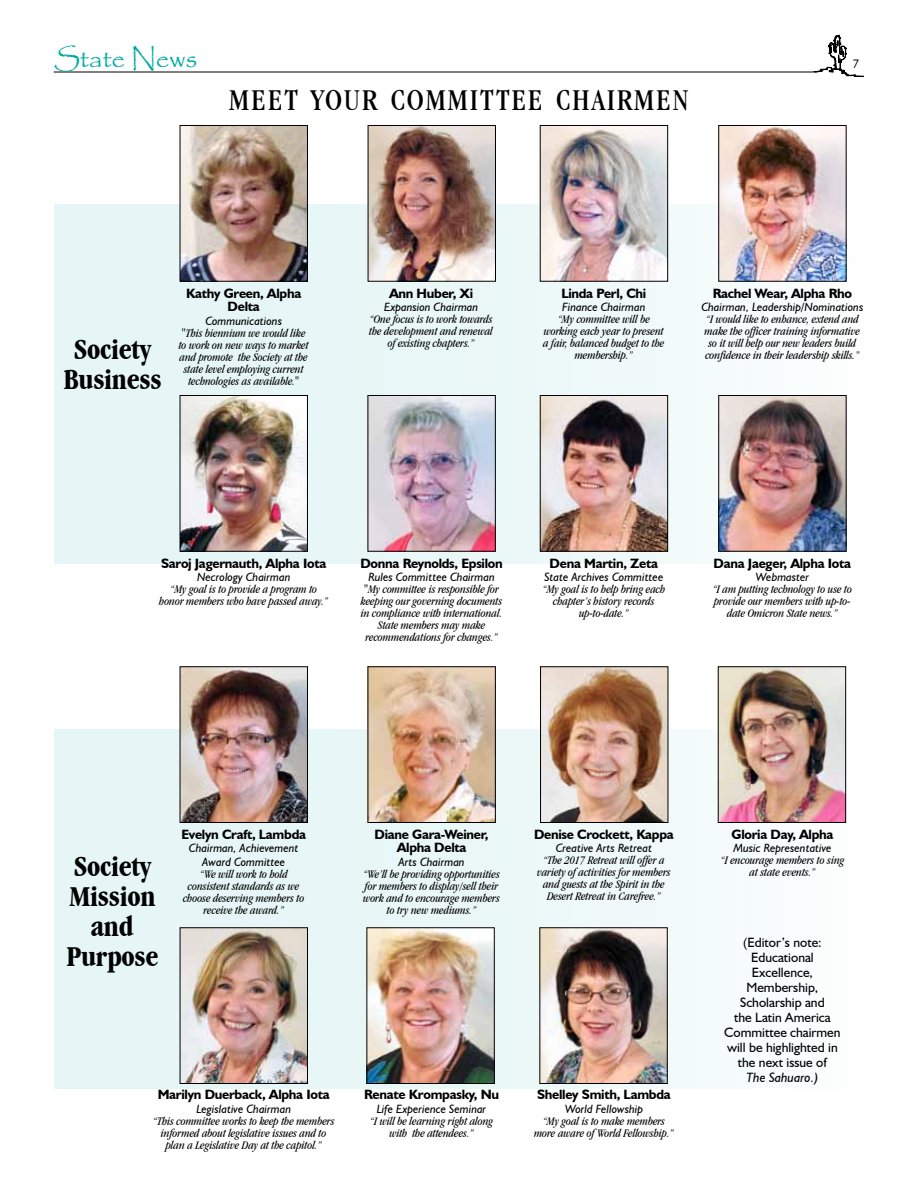
<style>
.page{position:relative;width:918px;height:1188px;background:#fff}
.page>*{position:absolute;margin:0;border:0;box-sizing:border-box;transform-origin:0 0}
.t1{font:condensed 31.5px "Garamond IT Cby BT";letter-spacing:.055em;color:#000}
.t2{font:700 condensed 30px/30px "Garamond IT Cby BT";letter-spacing:-.01em;color:#000;text-align:center}
.t3{font:27px "Papyrus";letter-spacing:-.01em;color:#00a9a1}
.t4{font:700 13.5px/13.5px "Humanist 521 BT";letter-spacing:-.02em;color:#000;text-align:center}
.t5{font:13.5px/15px "Humanist 521 BT";color:#000;text-align:center}
.t6{font:italic 13.5px "Humanist 521 BT";color:#000}
.t7{font:italic condensed 12px/12px "Garamond IT Cby BT";letter-spacing:-.01em;color:#000;text-align:center}
.t8{font:italic 12px/13.5px "Humanist 521 BT";color:#000;text-align:center}
.t9{font:12px "Futura BT";color:#000}
</style>
<div class="page">
<svg style="left:813px;top:35px;width:51px;height:42px"></svg>
<hr style="left:54px;top:72px;width:759px;height:1px;background:#000">
<div style="left:54px;top:204px;width:811px;height:360px;background:linear-gradient(to right,#e3f6f6,#f3f7f7)"></div>
<div style="left:54px;top:729px;width:811px;height:360px;background:linear-gradient(to right,#dff2f2,#f5f8f8)"></div>
<img style="left:542px;top:127px;width:124px;height:152px">
<div style="left:540px;top:125px;width:128px;height:156px;border:1px solid #000"></div>
<img style="left:721px;top:127px;width:123px;height:152px">
<img style="left:182px;top:127px;width:124px;height:152px">
<div style="left:180px;top:125px;width:128px;height:156px;border:1px solid #000"></div>
<img style="left:370px;top:127px;width:124px;height:152px">
<div style="left:368px;top:125px;width:128px;height:156px;border:1px solid #000"></div>
<img style="left:542px;top:397px;width:124px;height:152px">
<div style="left:540px;top:395px;width:128px;height:156px;border:1px solid #000"></div>
<img style="left:721px;top:397px;width:123px;height:152px">
<img style="left:182px;top:397px;width:124px;height:152px">
<div style="left:180px;top:395px;width:128px;height:156px;border:1px solid #000"></div>
<img style="left:370px;top:397px;width:124px;height:152px">
<div style="left:368px;top:395px;width:128px;height:156px;border:1px solid #000"></div>
<img style="left:542px;top:669px;width:124px;height:152px">
<div style="left:540px;top:667px;width:128px;height:156px;border:1px solid #000"></div>
<img style="left:720px;top:669px;width:124px;height:152px">
<div style="left:718px;top:667px;width:128px;height:156px;border:1px solid #000"></div>
<img style="left:182px;top:669px;width:124px;height:152px">
<div style="left:180px;top:667px;width:128px;height:156px;border:1px solid #000"></div>
<img style="left:370px;top:669px;width:124px;height:152px">
<div style="left:368px;top:667px;width:128px;height:156px;border:1px solid #000"></div>
<img style="left:542px;top:930px;width:123px;height:152px">
<img style="left:182px;top:930px;width:124px;height:152px">
<div style="left:180px;top:928px;width:128px;height:156px;border:1px solid #000"></div>
<img style="left:369px;top:930px;width:123px;height:152px">
<div style="left:367px;top:928px;width:127px;height:156px;border:1px solid #000"></div>
<h3 class="t3" style="left:54px;top:42px;width:145px">State News</h3>
<h1 class="t1" style="left:229px;top:82px;width:461px">MEET YOUR COMMITTEE CHAIRMEN</h1>
<p class="t9" style="left:852px;top:57px;width:9px">7</p>
<h2 class="t2" style="left:63px;top:334px;width:100px">Society<br>Business</h2>
<p class="t4" style="left:186px;top:286px;width:117px">Kathy Green, Alpha<br>Delta</p>
<p class="t8" style="left:205px;top:314px;width:78px">Communications</p>
<p class="t7" style="left:179px;top:327px;width:131px">"This biennium we would like to work on new ways to market and promote the Society at the state level employing current technologies as available."</p>
<p class="t4" style="left:389px;top:286px;width:86px">Ann Huber, Xi</p>
<p class="t8" style="left:384px;top:300px;width:96px">Expansion Chairman</p>
<p class="t7" style="left:369px;top:313px;width:125px">“One focus is to work towards the development and renewal of existing chapters.”</p>
<p class="t4" style="left:561px;top:286px;width:86px">Linda Perl, Chi</p>
<p class="t8" style="left:562px;top:300px;width:85px">Finance Chairman</p>
<p class="t7" style="left:543px;top:313px;width:123px">“My committee will be working each year to present a fair, balanced budget to the membership.”</p>
<p class="t4" style="left:713px;top:286px;width:141px">Rachel Wear, Alpha Rho</p>
<p class="t8" style="left:701px;top:300px;width:163px">Chairman, Leadership/Nominations</p>
<p class="t7" style="left:705px;top:313px;width:157px">“I would like to enhance, extend and make the officer training informative so it will help our new leaders build confidence in their leadership skills.”</p>
<p class="t4" style="left:161px;top:556px;width:167px">Saroj Jagernauth, Alpha Iota</p>
<p class="t8" style="left:197px;top:570px;width:95px">Necrology Chairman</p>
<p class="t7" style="left:159px;top:583px;width:171px">“My goal is to provide a program to honor members who have passed away.”</p>
<p class="t4" style="left:361px;top:556px;width:144px">Donna Reynolds, Epsilon</p>
<p class="t8" style="left:369px;top:570px;width:128px">Rules Committee Chairman</p>
<p class="t7" style="left:361px;top:583px;width:143px">"My committee is responsible for keeping our governing documents in compliance with international.<br>State members may make recommendations for changes.”</p>
<p class="t4" style="left:550px;top:556px;width:110px">Dena Martin, Zeta</p>
<p class="t8" style="left:544px;top:570px;width:120px">State Archives Committee</p>
<p class="t7" style="left:543px;top:583px;width:124px">“My goal is to help bring each chapter’s history records up-to-date.”</p>
<p class="t4" style="left:714px;top:556px;width:139px">Dana Jaeger, Alpha Iota</p>
<p class="t8" style="left:756px;top:570px;width:55px">Webmaster</p>
<p class="t7" style="left:713px;top:583px;width:141px">“I am putting technology to use to provide our members with up-to&shy;date Omicron State news.”</p>
<h2 class="t2" style="left:66px;top:851px;width:94px">Society<br>Mission and<br>Purpose</h2>
<p class="t4" style="left:181px;top:827px;width:126px">Evelyn Craft, Lambda</p>
<p class="t8" style="left:189px;top:841px;width:111px">Chairman, Achievement<br>Award Committee</p>
<p class="t7" style="left:183px;top:868px;width:123px">“We will work to hold consistent standards as we choose deserving members to receive the award.”</p>
<p class="t4" style="left:375px;top:827px;width:116px">Diane Gara-Weiner,<br>Alpha Delta</p>
<p class="t8" style="left:399px;top:855px;width:67px">Arts Chairman</p>
<p class="t7" style="left:363px;top:868px;width:138px">“We’ll be providing opportunities for members to display/sell their work and to encourage members to try new mediums.”</p>
<p class="t4" style="left:534px;top:827px;width:141px">Denise Crockett, Kappa</p>
<p class="t8" style="left:556px;top:841px;width:98px">Creative Arts Retreat</p>
<p class="t7" style="left:537px;top:854px;width:135px">“The 2017 Retreat will offer a variety of activities for members and guests at the Spirit in the<br>Desert Retreat in Carefree.”</p>
<p class="t4" style="left:158px;top:1088px;width:174px">Marilyn Duerback, Alpha Iota</p>
<p class="t8" style="left:196px;top:1102px;width:96px">Legislative Chairman</p>
<p class="t7" style="left:153px;top:1115px;width:183px">“This committee works to keep the members informed about legislative issues and to plan a Legislative Day at the capitol.”</p>
<p class="t4" style="left:364px;top:1088px;width:136px">Renate Krompasky, Nu</p>
<p class="t8" style="left:377px;top:1102px;width:111px">Life Experience Seminar</p>
<p class="t7" style="left:370px;top:1115px;width:125px">“I will be learning right along with the attendees.”</p>
<p class="t4" style="left:537px;top:1088px;width:135px">Shelley Smith, Lambda</p>
<p class="t8" style="left:565px;top:1102px;width:80px">World Fellowship</p>
<p class="t7" style="left:534px;top:1115px;width:141px">“My goal is to make members more aware of World Fellowship.”</p>
<p class="t4" style="left:732px;top:827px;width:103px">Gloria Day, Alpha</p>
<p class="t8" style="left:733px;top:841px;width:100px">Music Representative</p>
<p class="t7" style="left:721px;top:854px;width:125px">“I encourage members to sing at state events.”</p>
<p class="t5" style="left:724px;top:934px;width:118px">(Editor’s note:<br>Educational<br>Excellence,<br>Membership,<br>Scholarship and<br>the Latin America<br>Committee chairmen will be highlighted in the next issue of</p>
<p class="t6" style="left:746px;top:1069px;width:74px">The Sahuaro.)</p>
</div>
